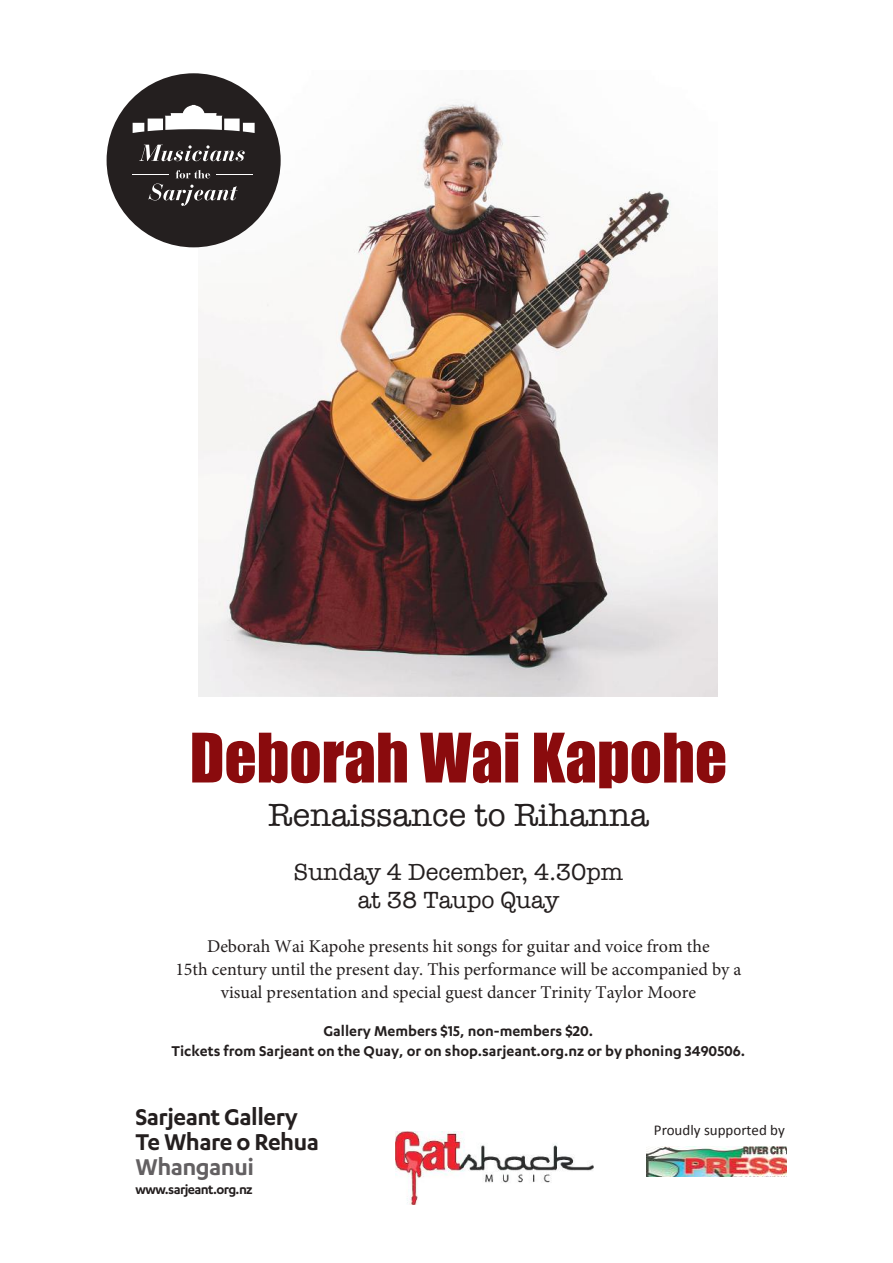
<style>
.page{position:relative;width:893px;height:1263px;background:#fff}
.page>*{position:absolute;margin:0;border:0;box-sizing:border-box;transform-origin:0 0}
.t1{font:63px "Impact";color:#8a0b0d}
.t2{font:33px "American Typewriter";color:#241f1f}
.t3{font:600 26.55px/24.6px "Karbon";letter-spacing:-.02em;color:#241f1f}
.t4{font:600 26.55px "Karbon";letter-spacing:-.02em;color:#636062}
.t5{font:24px/28.5px "American Typewriter";color:#241f1f;text-align:center}
.t6{font:18px/23px "Minion Pro";color:#241f1f;text-align:center}
.t7{font:600 16.5px/19.8px "Karbon";color:#241f1f;text-align:center}
.t8{font:600 15px "Karbon";letter-spacing:-.04em;color:#241f1f}
.t9{font:15px "Calibri";color:#241f1f}
</style>
<div class="page">
<img style="left:198px;top:73px;width:520px;height:624px">
<img style="left:646px;top:1146px;width:140px;height:30px">
<div style="left:107px;top:73px;width:174px;height:174px;background:#241f1f;border-radius:50%"></div>
<svg style="left:133px;top:105px;width:122px;height:28px"></svg>
<svg style="left:139px;top:145px;width:106px;height:16px"></svg>
<svg style="left:148px;top:170px;width:90px;height:36px"></svg>
<hr style="left:216px;top:174px;width:37px;height:1px;background:#fff">
<hr style="left:133px;top:174px;width:36px;height:1px;background:#fff">
<img style="left:396px;top:1131px;width:197px;height:74px">
<h1 class="t1" style="left:190px;top:709px;width:539px">Deborah Wai Kapohe</h1>
<h2 class="t2" style="left:268px;top:789px;width:382px">Renaissance to Rihanna</h2>
<h3 class="t5" style="left:294px;top:857px;width:331px">Sunday 4 December, 4.30pm at 38 Taupo Quay</h3>
<p class="t6" style="left:175px;top:935px;width:568px">Deborah Wai Kapohe presents hit songs for guitar and voice from the<br>15th century until the present day. This performance will be accompanied by a visual presentation and special guest dancer Trinity Taylor Moore</p>
<p class="t7" style="left:172px;top:1020px;width:575px">Gallery Members $15, non-members $20.<br>Tickets from Sarjeant on the Quay, or on shop.sarjeant.org.nz or by phoning 3490506.</p>
<h3 class="t3" style="left:136px;top:1104px;width:185px">Sarjeant Gallery<br>Te Whare o Rehua</h3>
<h3 class="t4" style="left:136px;top:1151px;width:120px">Whanganui</h3>
<p class="t8" style="left:136px;top:1181px;width:119px">www.sarjeant.org.nz</p>
<p class="t9" style="left:654px;top:1121px;width:132px">Proudly supported by</p>
</div>
